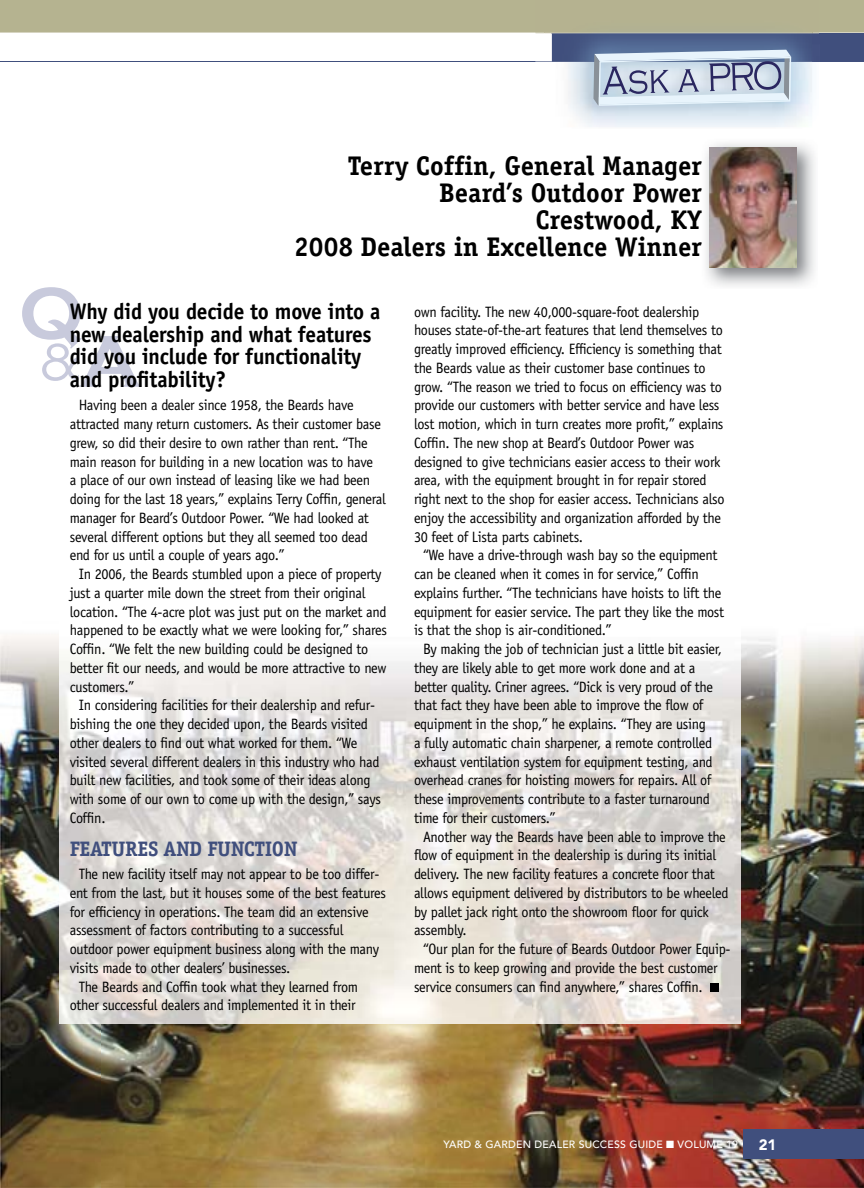
<style>
.page{position:relative;width:864px;height:1188px;background:#fff}
.page>*{position:absolute;margin:0;border:0;box-sizing:border-box;transform-origin:0 0}
.t1{font:700 27px/27px "Officina Serif Std";color:#000;text-align:right}
.t2{font:700 22.5px/22.5px "Officina Sans Std";letter-spacing:-.01em;color:#000;scale:.95 1}
.t3{font:700 21px "Officina Serif Std";letter-spacing:-.02em;color:#404f7d}
.t4{font:15px "Officina Sans Std";letter-spacing:-.02em;color:#000;scale:.95 1}
.t5{font:900 15px "Avenir LT Std";color:#fff}
.t6{font:500 10.5px "Avenir LT Std";letter-spacing:.02em;color:#fff}
</style>
<div class="page">
<img style="left:706px;top:143px;width:109px;height:143px">
<img style="left:710px;top:147px;width:86px;height:121px">
<svg style="left:22px;top:287px;width:119px;height:100px"></svg>
<img style="left:0;top:635px;width:101px;height:553px">
<img style="left:712px;top:636px;width:152px;height:552px">
<img style="left:101px;top:1023px;width:611px;height:165px">
<img style="left:59px;top:635px;width:681px;height:388px">
<div style="left:710px;top:983px;width:9px;height:9px;background:#000"></div>
<div style="left:744px;top:1130px;width:120px;height:29px;background:#404f7d"></div>
<div style="left:0;top:0;width:864px;height:33px;background:#b5b390"></div>
<hr style="left:0;top:61px;width:864px;height:1px;background:#404f7d">
<div style="left:552px;top:33px;width:312px;height:29px;background:#404f7d"></div>
<hr style="left:0;top:33px;width:864px;height:1px;background:#d6d4c1">
<img style="left:536px;top:32px;width:283px;height:95px">
<img style="left:552px;top:34px;width:267px;height:28px">
<img style="left:536px;top:33px;width:283px;height:1px">
<img style="left:544px;top:61px;width:268px;height:1px">
<img style="left:544px;top:33px;width:268px;height:1px">
<svg style="left:593px;top:50px;width:198px;height:56px;background:#b9c6d7"></svg>
<h1 class="t1" style="left:294px;top:152px;width:409px">terry coffin, general manager<br>Beard’s outdoor power<br>crestwood, Ky<br>2008 dealers in excellence Winner</h1>
<h2 class="t2" style="left:70px;top:300px;width:329px">Why did you decide to move into a new dealership and what features did you include for functionality and profitability?</h2>
<p class="t4" style="left:79px;top:396px;width:291px">Having been a dealer since 1958, the Beards have</p>
<p class="t4" style="left:70px;top:415px;width:329px">attracted many return customers. As their customer base</p>
<p class="t4" style="left:70px;top:434px;width:315px">grew, so did their desire to own rather than rent. “The</p>
<p class="t4" style="left:70px;top:453px;width:321px">main reason for building in a new location was to have</p>
<p class="t4" style="left:70px;top:471px;width:318px">a place of our own instead of leasing like we had been</p>
<p class="t4" style="left:70px;top:490px;width:334px">doing for the last 18 years,” explains Terry Coffin, general</p>
<p class="t4" style="left:70px;top:509px;width:317px">manager for Beard’s Outdoor Power. “We had looked at</p>
<p class="t4" style="left:70px;top:528px;width:315px">several different options but they all seemed too dead</p>
<p class="t4" style="left:70px;top:546px;width:228px">end for us until a couple of years ago.”</p>
<p class="t4" style="left:79px;top:565px;width:320px">In 2006, the Beards stumbled upon a piece of property</p>
<p class="t4" style="left:70px;top:584px;width:313px">just a quarter mile down the street from their original</p>
<p class="t4" style="left:70px;top:603px;width:335px">location. “The 4-acre plot was just put on the market and</p>
<p class="t4" style="left:70px;top:621px;width:335px">happened to be exactly what we were looking for,” shares</p>
<p class="t4" style="left:70px;top:640px;width:316px">Coffin. “We felt the new building could be designed to</p>
<p class="t4" style="left:70px;top:659px;width:335px">better fit our needs, and would be more attractive to new</p>
<p class="t4" style="left:70px;top:678px;width:69px">customers.”</p>
<p class="t4" style="left:79px;top:696px;width:313px">In considering facilities for their dealership and refur-</p>
<p class="t4" style="left:70px;top:715px;width:315px">bishing the one they decided upon, the Beards visited</p>
<p class="t4" style="left:70px;top:734px;width:304px">other dealers to find out what worked for them. “We</p>
<p class="t4" style="left:70px;top:753px;width:328px">visited several different dealers in this industry who had</p>
<p class="t4" style="left:70px;top:771px;width:318px">built new facilities, and took some of their ideas along</p>
<p class="t4" style="left:70px;top:790px;width:329px">with some of our own to come up with the design,” says</p>
<p class="t4" style="left:70px;top:809px;width:39px">Coffin.</p>
<h3 class="t3" style="left:70px;top:836px;width:229px">features and functIon</h3>
<p class="t4" style="left:79px;top:865px;width:318px">The new facility itself may not appear to be too differ-</p>
<p class="t4" style="left:70px;top:884px;width:334px">ent from the last, but it houses some of the best features</p>
<p class="t4" style="left:70px;top:903px;width:316px">for efficiency in operations. The team did an extensive</p>
<p class="t4" style="left:70px;top:921px;width:290px">assessment of factors contributing to a successful</p>
<p class="t4" style="left:70px;top:940px;width:327px">outdoor power equipment business along with the many</p>
<p class="t4" style="left:70px;top:959px;width:234px">visits made to other dealers’ businesses.</p>
<p class="t4" style="left:79px;top:978px;width:296px">The Beards and Coffin took what they learned from</p>
<p class="t4" style="left:70px;top:996px;width:303px">other successful dealers and implemented it in their</p>
<p class="t4" style="left:414px;top:303px;width:302px">own facility. The new 40,000-square-foot dealership</p>
<p class="t4" style="left:414px;top:321px;width:327px">houses state-of-the-art features that lend themselves to</p>
<p class="t4" style="left:414px;top:340px;width:326px">greatly improved efficiency. Efficiency is something that</p>
<p class="t4" style="left:414px;top:359px;width:308px">the Beards value as their customer base continues to</p>
<p class="t4" style="left:414px;top:378px;width:326px">grow. “The reason we tried to focus on efficiency was to</p>
<p class="t4" style="left:414px;top:396px;width:323px">provide our customers with better service and have less</p>
<p class="t4" style="left:414px;top:415px;width:327px">lost motion, which in turn creates more profit,” explains</p>
<p class="t4" style="left:414px;top:434px;width:297px">Coffin. The new shop at Beard’s Outdoor Power was</p>
<p class="t4" style="left:414px;top:453px;width:324px">designed to give technicians easier access to their work</p>
<p class="t4" style="left:414px;top:471px;width:310px">area, with the equipment brought in for repair stored</p>
<p class="t4" style="left:414px;top:490px;width:328px">right next to the shop for easier access. Technicians also</p>
<p class="t4" style="left:414px;top:509px;width:325px">enjoy the accessibility and organization afforded by the</p>
<p class="t4" style="left:414px;top:528px;width:179px">30 feet of Lista parts cabinets.</p>
<p class="t4" style="left:423px;top:546px;width:312px">“We have a drive-through wash bay so the equipment</p>
<p class="t4" style="left:414px;top:565px;width:301px">can be cleaned when it comes in for service,” Coffin</p>
<p class="t4" style="left:414px;top:584px;width:325px">explains further. “The technicians have hoists to lift the</p>
<p class="t4" style="left:414px;top:603px;width:328px">equipment for easier service. The part they like the most</p>
<p class="t4" style="left:414px;top:621px;width:210px">is that the shop is air-conditioned.”</p>
<p class="t4" style="left:423px;top:640px;width:316px">By making the job of technician just a little bit easier,</p>
<p class="t4" style="left:414px;top:659px;width:298px">they are likely able to get more work done and at a</p>
<p class="t4" style="left:414px;top:678px;width:316px">better quality. Criner agrees. “Dick is very proud of the</p>
<p class="t4" style="left:414px;top:696px;width:306px">that fact they have been able to improve the flow of</p>
<p class="t4" style="left:414px;top:715px;width:309px">equipment in the shop,” he explains. “They are using</p>
<p class="t4" style="left:414px;top:734px;width:316px">a fully automatic chain sharpener, a remote controlled</p>
<p class="t4" style="left:414px;top:753px;width:316px">exhaust ventilation system for equipment testing, and</p>
<p class="t4" style="left:414px;top:771px;width:315px">overhead cranes for hoisting mowers for repairs. All of</p>
<p class="t4" style="left:414px;top:790px;width:313px">these improvements contribute to a faster turnaround</p>
<p class="t4" style="left:414px;top:809px;width:151px">time for their customers.”</p>
<p class="t4" style="left:423px;top:828px;width:320px">Another way the Beards have been able to improve the</p>
<p class="t4" style="left:414px;top:846px;width:319px">flow of equipment in the dealership is during its initial</p>
<p class="t4" style="left:414px;top:865px;width:318px">delivery. The new facility features a concrete floor that</p>
<p class="t4" style="left:414px;top:884px;width:333px">allows equipment delivered by distributors to be wheeled</p>
<p class="t4" style="left:414px;top:903px;width:312px">by pallet jack right onto the showroom floor for quick</p>
<p class="t4" style="left:414px;top:921px;width:57px">assembly.</p>
<p class="t4" style="left:423px;top:940px;width:325px">“Our plan for the future of Beards Outdoor Power Equip-</p>
<p class="t4" style="left:414px;top:959px;width:321px">ment is to keep growing and provide the best customer</p>
<p class="t4" style="left:414px;top:978px;width:305px">service consumers can find anywhere,” shares Coffin.</p>
<p class="t6" style="left:443px;top:1138px;width:296px">YARD &amp; GARDEN DEALER SUCCESS GUIDE ■ VOLUME 19</p>
<p class="t5" style="left:759px;top:1136px;width:19px">21</p>
</div>
